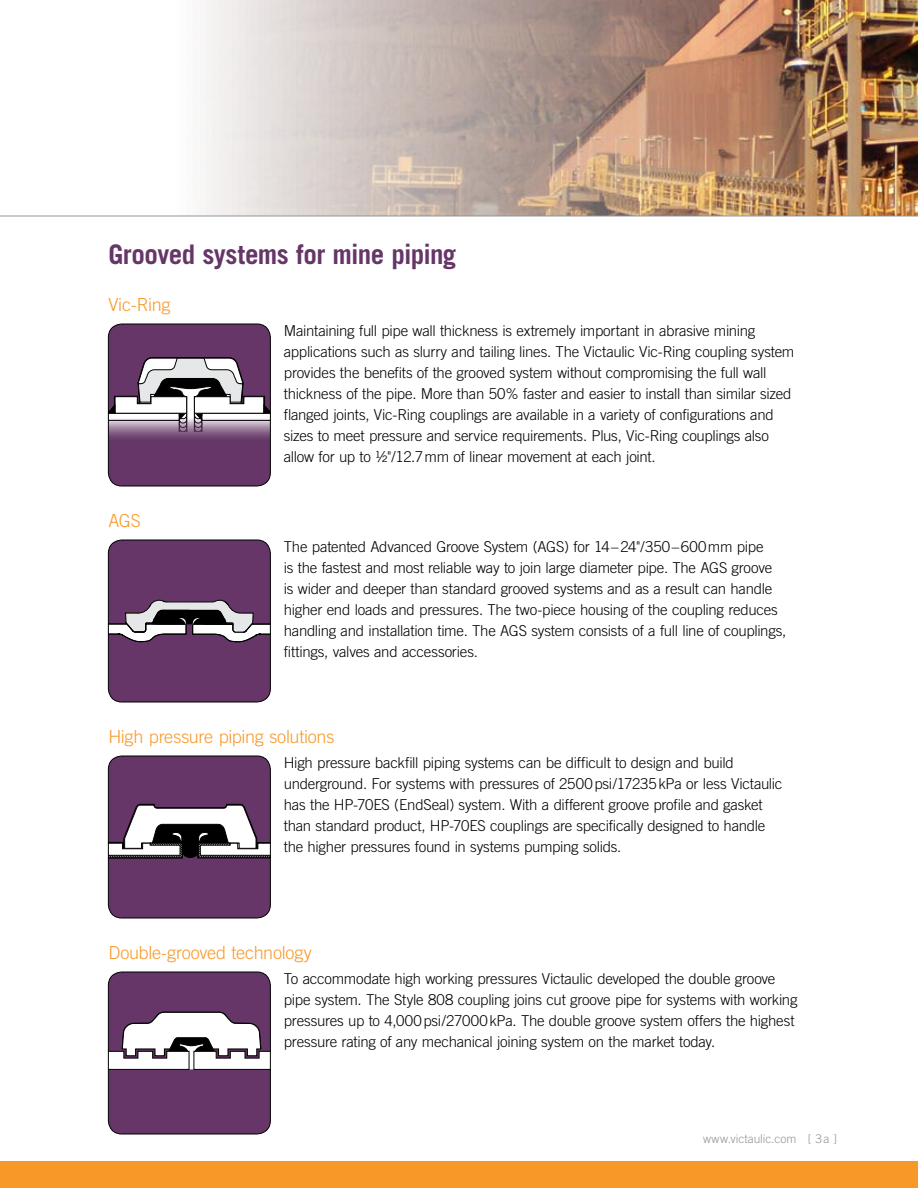
<style>
.page{position:relative;width:918px;height:1188px;background:#fff}
.page>*{position:absolute;margin:0;border:0;box-sizing:border-box;transform-origin:0 0}
.t1{font:700 27px "Trade Gothic";letter-spacing:-.02em;color:#653667}
.t2{font:300 18px "Trade Gothic";letter-spacing:-.015em;color:#f89828}
.t3{font:300 15px/21px "Trade Gothic";letter-spacing:-.015em;color:#000}
.t4{font:300 12px "Trade Gothic";color:#939598}
</style>
<div class="page">
<div style="left:0;top:1161px;width:918px;height:27px;background:#f89828"></div>
<img style="left:122px;top:0;width:796px;height:216px">
<div style="left:108px;top:324px;width:162px;height:162px;background:#653667;border-radius:14px"></div>
<svg style="left:110px;top:357px;width:159px;height:81px"></svg>
<div style="left:108px;top:324px;width:163px;height:162px;border:1px solid #000;border-radius:14px"></div>
<div style="left:108px;top:540px;width:162px;height:162px;background:#653667;border-radius:14px"></div>
<svg style="left:110px;top:600px;width:159px;height:42px"></svg>
<div style="left:108px;top:540px;width:163px;height:162px;border:1px solid #000;border-radius:14px"></div>
<div style="left:108px;top:756px;width:162px;height:162px;background:#653667;border-radius:14px"></div>
<svg style="left:110px;top:803px;width:159px;height:56px"></svg>
<div style="left:108px;top:756px;width:163px;height:162px;border:1px solid #000;border-radius:14px"></div>
<div style="left:108px;top:972px;width:162px;height:162px;background:#653667;border-radius:14px"></div>
<svg style="left:110px;top:1011px;width:159px;height:59px"></svg>
<div style="left:108px;top:972px;width:163px;height:162px;border:1px solid #000;border-radius:14px"></div>
<hr style="left:0;top:216px;width:918px;height:1px;background:#939598">
<h1 class="t1" style="left:108px;top:238px;width:350px">Grooved systems for mine piping</h1>
<p class="t2" style="left:108px;top:294px;width:64px">Vic-Ring</p>
<p class="t2" style="left:108px;top:510px;width:34px">AGS</p>
<p class="t3" style="left:284px;top:320px;width:512px">Maintaining full pipe wall thickness is extremely important in abrasive mining applications such as slurry and tailing lines. The Victaulic Vic-Ring coupling system provides the benefits of the grooved system without compromising the full wall thickness of the pipe. More than 50% faster and easier to install than similar sized flanged joints, Vic-Ring couplings are available in a variety of configurations and sizes to meet pressure and service requirements. Plus, Vic-Ring couplings also allow for up to ½"/12.7mm of linear movement at each joint.</p>
<p class="t3" style="left:284px;top:536px;width:504px">The patented Advanced Groove System (AGS) for 14–24"/350–600mm pipe<br>is the fastest and most reliable way to join large diameter pipe. The AGS groove<br>is wider and deeper than standard grooved systems and as a result can handle higher end loads and pressures. The two-piece housing of the coupling reduces handling and installation time. The AGS system consists of a full line of couplings, fittings, valves and accessories.</p>
<p class="t2" style="left:108px;top:726px;width:227px">High pressure piping solutions</p>
<p class="t3" style="left:284px;top:752px;width:500px">High pressure backfill piping systems can be difficult to design and build underground. For systems with pressures of 2500psi/17235kPa or less Victaulic has the HP-70ES (EndSeal) system. With a different groove profile and gasket than standard product, HP-70ES couplings are specifically designed to handle the higher pressures found in systems pumping solids.</p>
<p class="t2" style="left:108px;top:942px;width:205px">Double-grooved technology</p>
<p class="t3" style="left:284px;top:968px;width:515px">To accommodate high working pressures Victaulic developed the double groove pipe system. The Style 808 coupling joins cut groove pipe for systems with working pressures up to 4,000psi/27000kPa. The double groove system offers the highest pressure rating of any mechanical joining system on the market today.</p>
<p class="t4" style="left:703px;top:1132px;width:135px">www.victaulic.com [ 3a ]</p>
</div>
